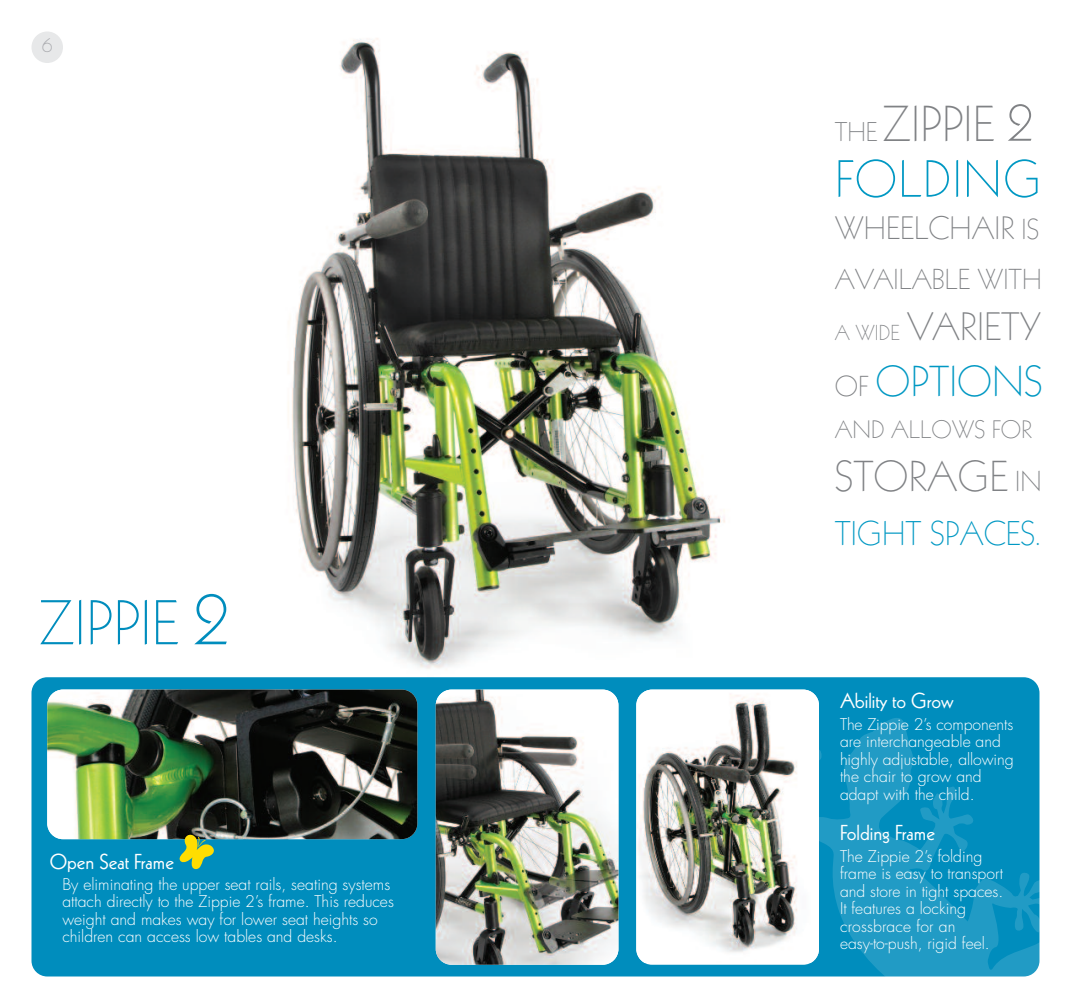
<style>
.page{position:relative;width:1071px;height:1008px;background:#fff}
.page>*{position:absolute;margin:0;border:0;box-sizing:border-box;transform-origin:0 0}
.t1{font:300 61.25px "Kabel LT Std";color:#008dbd}
.t2{font:300 50.75px "Kabel LT Std";letter-spacing:.025em;color:#0098c3}
.t3{font:300 49px "Kabel LT Std";color:#808285}
.t4{font:300 42px "Kabel LT Std";color:#0098c3}
.t5{font:300 42px "Kabel LT Std";color:#808285}
.t6{font:300 38.5px "Kabel LT Std";color:#808285}
.t7{font:300 33.25px "Kabel LT Std";color:#0098c3}
.t8{font:300 31.5px "Kabel LT Std";color:#808285}
.t9{font:300 28px "Kabel LT Std";color:#808285}
.t10{font:300 24.5px "Kabel LT Std";color:#808285}
.t11{font:21px "Kabel LT Std";color:#fff}
.t12{font:300 21px "Kabel LT Std";color:#a8a9ad}
.t13{font:300 15.75px/17.5px "Futura Std";color:#fff}
.s1{font-size:77px}
.s2{font-size:26.25px}
.s3{font-size:56px}
.s4{font-size:28px}
.s5{font-size:21px}
.s6{font-size:28px;color:#808285}
</style>
<div class="page">
<img style="left:288px;top:38px;width:437px;height:631px">
<div style="left:32px;top:677px;width:1008px;height:299px;background:#008dbd;border-radius:16px"></div>
<svg style="left:755px;top:688px;width:285px;height:289px"></svg>
<img style="left:436px;top:690px;width:182px;height:275px;border-radius:16px">
<img style="left:636px;top:690px;width:183px;height:272px">
<img style="left:47px;top:690px;width:370px;height:149px;border-radius:16px">
<svg style="left:180px;top:835px;width:34px;height:34px"></svg>
<div style="left:32px;top:32px;width:31px;height:31px;background:#e7e8e9;border-radius:50%"></div>
<h3 class="t12" style="left:42px;top:37px;width:12px">6</h3>
<h1 class="t1" style="left:39px;top:600px;width:191px">ZIPPIE <span class="s1">2</span></h1>
<h3 class="t11" style="left:50px;top:853px;width:126px">Open Seat Frame</h3>
<p class="t13" style="left:62px;top:877px;width:333px">By eliminating the upper seat rails, seating systems attach directly to the Zippie 2’s frame. This reduces weight and makes way for lower seat heights so children can access low tables and desks.</p>
<h3 class="t3" style="left:835px;top:105px;width:200px"><span class="s2">THE</span> ZIPPIE <span class="s3">2</span></h3>
<h2 class="t2" style="left:835px;top:160px;width:208px">FOLDING</h2>
<h3 class="t8" style="left:835px;top:216px;width:206px">WHEELCHAIR <span class="s4">IS</span></h3>
<h3 class="t9" style="left:835px;top:269px;width:209px">AVAILABLE WITH</h3>
<h3 class="t6" style="left:835px;top:313px;width:208px"><span class="s5">A WIDE</span> VARIETY</h3>
<h3 class="t4" style="left:835px;top:366px;width:209px"><span class="s6">OF</span> OPTIONS</h3>
<h3 class="t10" style="left:835px;top:421px;width:199px">AND ALLOWS FOR</h3>
<h3 class="t5" style="left:835px;top:461px;width:208px">STORAGE <span class="s4">IN</span></h3>
<h3 class="t7" style="left:835px;top:521px;width:207px">TIGHT SPACES.</h3>
<h3 class="t11" style="left:840px;top:693px;width:115px">Ability to Grow</h3>
<p class="t13" style="left:840px;top:716px;width:175px">The Zippie 2’s components are interchangeable and highly adjustable, allowing the chair to grow and adapt with the child.</p>
<h3 class="t11" style="left:840px;top:825px;width:96px">Folding Frame</h3>
<p class="t13" style="left:840px;top:848px;width:165px">The Zippie 2’s folding frame is easy to transport and store in tight spaces.<br>It features a locking crossbrace for an easy-to-push, rigid feel.</p>
</div>
